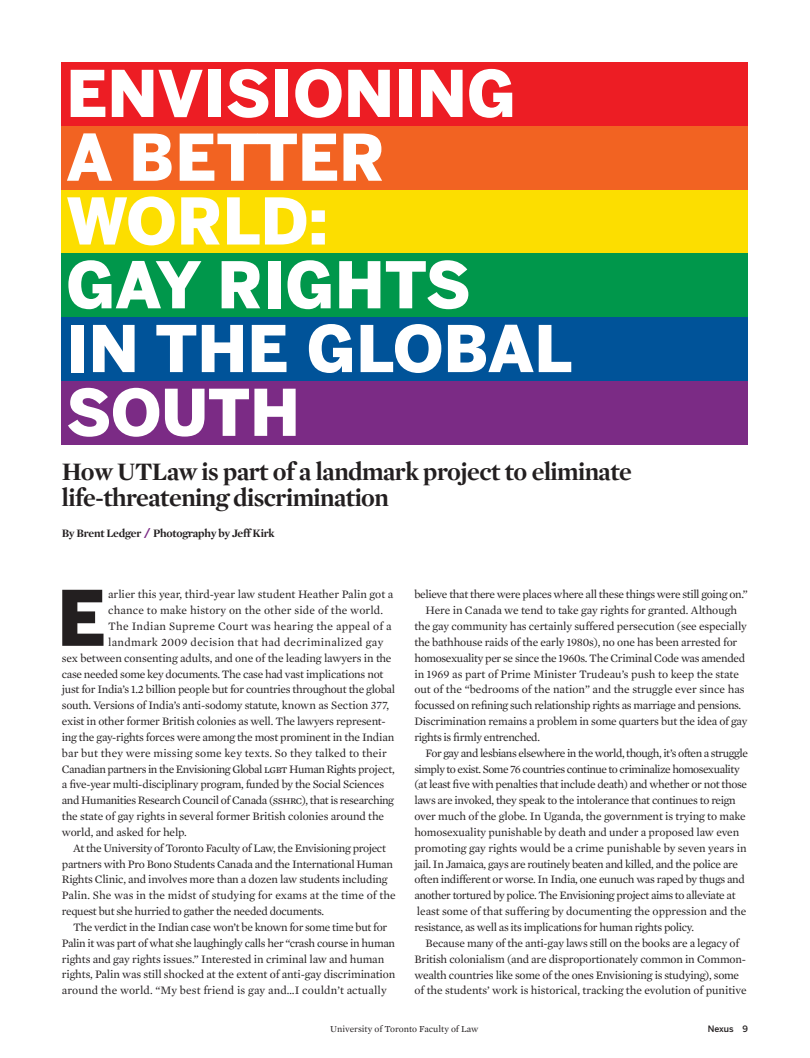
<style>
.page{position:relative;width:810px;height:1058px;background:#fff}
.page>*{position:absolute;margin:0;border:0;box-sizing:border-box;transform-origin:0 0}
.t1{font:900 75.75px "Benton Sans";color:#231f20}
.t2{font:900 63.75px/63.8px "Benton Sans";color:#fff}
.t3{font:700 25.62px/26.2px "Mercury Display";letter-spacing:-.02em;color:#231f20}
.t4{font:11.5px "Mercury Text G1 Roman";letter-spacing:-.02em;color:#231f20}
.t5{font:11.5px "Mercury Text G1 Roman";color:#231f20}
.t6{font:11.5px "Mercury Text G1 Roman";letter-spacing:-.04em;color:#231f20}
.t7{font:11.5px "Mercury Text G1 Roman";letter-spacing:.01em;color:#231f20}
.t8{font:11.5px "Mercury Text G1 Roman";letter-spacing:-.045em;color:#231f20}
.t9{font:11.5px "Mercury Text G1 Roman";letter-spacing:.005em;color:#231f20}
.t10{font:11.5px "Mercury Text G1 Roman";letter-spacing:.015em;color:#231f20}
.t11{font:11.5px "Mercury Text G1 Roman";letter-spacing:.025em;color:#231f20}
.t12{font:11.5px "Mercury Text G1 Roman";letter-spacing:.02em;color:#231f20}
.t13{font:700 11.5px "Mercury Display";letter-spacing:-.02em;color:#231f20}
.t14{font:9.38px "Mercury Text G1 Roman";color:#231f20}
.t15{font:500 8.75px "Benton Sans";color:#231f20}
.s1{font-family:"Benton Sans";font-weight:500;font-size:13.38px;color:#7b2b85}
.s2{font-family:"Mercury Text G1 Roman SC"}
</style>
<div class="page">
<div style="left:62px;top:62px;width:686px;height:64px;background:#ed1d24"></div>
<div style="left:62px;top:381px;width:686px;height:63px;background:#7b2b85"></div>
<div style="left:62px;top:317px;width:686px;height:64px;background:#005399"></div>
<div style="left:62px;top:253px;width:686px;height:64px;background:#00974b"></div>
<div style="left:62px;top:189px;width:686px;height:64px;background:#fcde00"></div>
<div style="left:62px;top:126px;width:686px;height:63px;background:#f26322"></div>
<h2 class="t2" style="left:66px;top:61px;width:507px">ENVISIONING<br>A BETTER<br>WORLD:<br>GAY RIGHTS<br>IN THE GLOBAL<br>SOUTH</h2>
<h3 class="t3" style="left:62px;top:458px;width:572px">How UTLaw is part of a landmark project to eliminate life-threatening discrimination</h3>
<p class="t13" style="left:62px;top:526px;width:214px">By Brent Ledger <span class="s1">/</span> Photography by Jeff Kirk</p>
<h1 class="t1" style="left:57px;top:573px;width:43px">E</h1>
<p class="t5" style="left:108px;top:587px;width:287px">arlier this year, third-year law student Heather Palin got a</p>
<p class="t10" style="left:108px;top:603px;width:277px">chance to make history on the other side of the world.</p>
<p class="t12" style="left:108px;top:619px;width:285px">The Indian Supreme Court was hearing the appeal of a</p>
<p class="t11" style="left:108px;top:635px;width:277px">landmark 2009 decision that had decriminalized gay</p>
<p class="t4" style="left:62px;top:651px;width:331px">sex between consenting adults, and one of the leading lawyers in the</p>
<p class="t4" style="left:62px;top:667px;width:323px">case needed some key documents. The case had vast implications not</p>
<p class="t4" style="left:62px;top:682px;width:335px">just for India’s 1.2 billion people but for countries throughout the global</p>
<p class="t4" style="left:62px;top:698px;width:329px">south. Versions of India’s anti-sodomy statute, known as Section 377,</p>
<p class="t4" style="left:62px;top:714px;width:325px">exist in other former British colonies as well. The lawyers represent-</p>
<p class="t4" style="left:62px;top:730px;width:334px">ing the gay-rights forces were among the most prominent in the Indian</p>
<p class="t7" style="left:62px;top:746px;width:326px">bar but they were missing some key texts. So they talked to their</p>
<p class="t6" style="left:62px;top:762px;width:334px">Canadian partners in the Envisioning Global <span class="s2">lgbt</span> Human Rights project,</p>
<p class="t4" style="left:62px;top:777px;width:324px">a five-year multi-disciplinary program, funded by the Social Sciences</p>
<p class="t4" style="left:62px;top:793px;width:334px">and Humanities Research Council of Canada (<span class="s2">sshrc</span>), that is researching</p>
<p class="t4" style="left:62px;top:809px;width:324px">the state of gay rights in several former British colonies around the</p>
<p class="t4" style="left:62px;top:825px;width:126px">world, and asked for help.</p>
<p class="t4" style="left:73px;top:841px;width:314px">At the University of Toronto Faculty of Law, the Envisioning project</p>
<p class="t4" style="left:62px;top:857px;width:333px">partners with Pro Bono Students Canada and the International Human</p>
<p class="t4" style="left:62px;top:872px;width:327px">Rights Clinic, and involves more than a dozen law students including</p>
<p class="t9" style="left:62px;top:888px;width:335px">Palin. She was in the midst of studying for exams at the time of the</p>
<p class="t4" style="left:62px;top:904px;width:264px">request but she hurried to gather the needed documents.</p>
<p class="t4" style="left:73px;top:920px;width:316px">The verdict in the Indian case won’t be known for some time but for</p>
<p class="t4" style="left:62px;top:936px;width:335px">Palin it was part of what she laughingly calls her “crash course in human</p>
<p class="t4" style="left:62px;top:952px;width:324px">rights and gay rights issues.” Interested in criminal law and human</p>
<p class="t4" style="left:62px;top:967px;width:335px">rights, Palin was still shocked at the extent of anti-gay discrimination</p>
<p class="t7" style="left:62px;top:983px;width:326px">around the world. “My best friend is gay and…I couldn’t actually</p>
<p class="t4" style="left:414px;top:588px;width:335px">believe that there were places where all these things were still going on.”</p>
<p class="t4" style="left:426px;top:603px;width:313px">Here in Canada we tend to take gay rights for granted. Although</p>
<p class="t4" style="left:414px;top:619px;width:334px">the gay community has certainly suffered persecution (see especially</p>
<p class="t4" style="left:414px;top:635px;width:324px">the bathhouse raids of the early 1980s), no one has been arrested for</p>
<p class="t4" style="left:414px;top:651px;width:332px">homosexuality per se since the 1960s. The Criminal Code was amended</p>
<p class="t5" style="left:414px;top:667px;width:326px">in 1969 as part of Prime Minister Trudeau’s push to keep the state</p>
<p class="t5" style="left:414px;top:683px;width:332px">out of the “bedrooms of the nation” and the struggle ever since has</p>
<p class="t4" style="left:414px;top:698px;width:328px">focussed on refining such relationship rights as marriage and pensions.</p>
<p class="t4" style="left:414px;top:714px;width:335px">Discrimination remains a problem in some quarters but the idea of gay</p>
<p class="t4" style="left:414px;top:730px;width:127px">rights is firmly entrenched.</p>
<p class="t6" style="left:426px;top:746px;width:324px">For gay and lesbians elsewhere in the world, though, it’s often a struggle</p>
<p class="t8" style="left:414px;top:762px;width:327px">simply to exist. Some 76 countries continue to criminalize homosexuality</p>
<p class="t4" style="left:414px;top:777px;width:334px">(at least five with penalties that include death) and whether or not those</p>
<p class="t4" style="left:414px;top:793px;width:323px">laws are invoked, they speak to the intolerance that continues to reign</p>
<p class="t4" style="left:414px;top:809px;width:333px">over much of the globe. In Uganda, the government is trying to make</p>
<p class="t4" style="left:414px;top:825px;width:326px">homosexuality punishable by death and under a proposed law even</p>
<p class="t4" style="left:414px;top:841px;width:334px">promoting gay rights would be a crime punishable by seven years in</p>
<p class="t4" style="left:414px;top:857px;width:325px">jail. In Jamaica, gays are routinely beaten and killed, and the police are</p>
<p class="t4" style="left:414px;top:872px;width:332px">often indifferent or worse. In India, one eunuch was raped by thugs and</p>
<p class="t4" style="left:414px;top:888px;width:323px">another tortured by police. The Envisioning project aims to alleviate at</p>
<p class="t4" style="left:417px;top:904px;width:331px">least some of that suffering by documenting the oppression and the</p>
<p class="t4" style="left:414px;top:920px;width:281px">resistance, as well as its implications for human rights policy.</p>
<p class="t4" style="left:426px;top:936px;width:315px">Because many of the anti-gay laws still on the books are a legacy of</p>
<p class="t4" style="left:414px;top:952px;width:333px">British colonialism (and are disproportionately common in Common-</p>
<p class="t4" style="left:414px;top:967px;width:326px">wealth countries like some of the ones Envisioning is studying), some</p>
<p class="t4" style="left:414px;top:983px;width:334px">of the students’ work is historical, tracking the evolution of punitive</p>
<p class="t14" style="left:330px;top:1023px;width:150px">University of Toronto Faculty of Law</p>
<p class="t15" style="left:708px;top:1023px;width:42px">Nexus 9</p>
</div>
